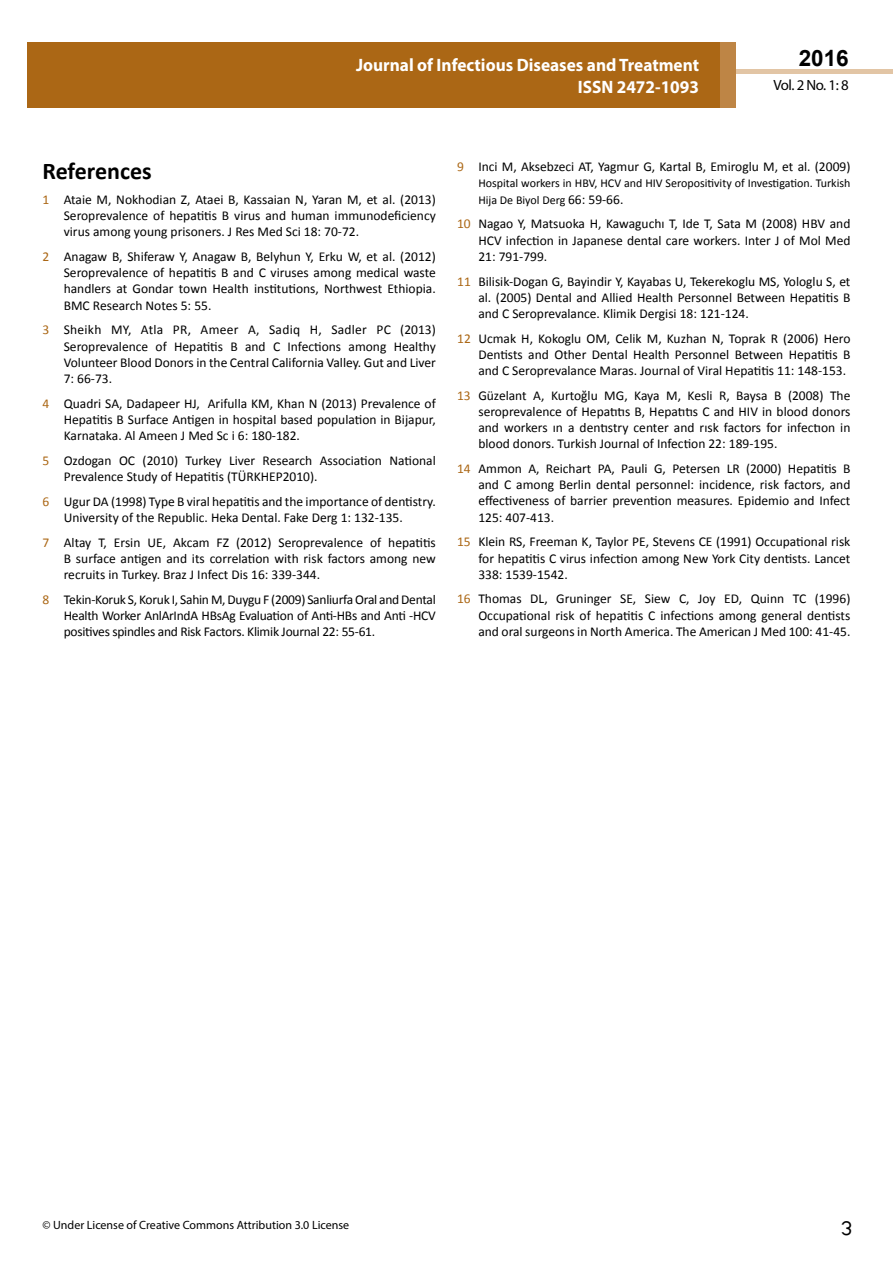
<style>
.page{position:relative;width:893px;height:1263px;background:#fff}
.page>*{position:absolute;margin:0;border:0;box-sizing:border-box;transform-origin:0 0}
.t1{font:25.5px "Tunga";color:#000}
.t2{font:700 24px "Calibri";color:#000}
.t3{font:700 22.5px "Arial";color:#000}
.t4{font:700 18px/21.6px "Myriad Pro";color:#fff;text-align:right;scale:.96 1}
.t5{font:14.85px "Myriad Pro";color:#000}
.t6{font:13.5px/16.2px "Calibri";color:#000;text-align:justify}
.t7{font:12px/16.2px "Calibri";color:#000}
.t8{font:12px "Myriad Pro";color:#000}
.s1{color:#ab6715}
.s2{font-size:13.5px}
</style>
<div class="page">
<div style="left:27px;top:42px;width:694px;height:66px;background:#ab6715"></div>
<div style="left:736px;top:69px;width:157px;height:5px;background:#e2c5a5"></div>
<div style="left:720px;top:43px;width:16px;height:65px;background:#be8545"></div>
<h3 class="t4" style="left:356px;top:54px;width:359px">Journal of Infectious Diseases and Treatment<br>ISSN 2472-1093</h3>
<h3 class="t3" style="left:799px;top:43px;width:52px">2016</h3>
<p class="t5" style="left:773px;top:76px;width:77px">Vol. 2 No. 1: 8</p>
<h2 class="t2" style="left:43px;top:156px;width:111px">References</h2>
<p class="t6" style="left:64px;top:191px;width:374px;text-indent:-21px"><span class="s1">1</span> Ataie M, Nokhodian Z, Ataei B, Kassaian N, Yaran M, et al. (2013)<br>Seroprevalence of hepatitis B virus and human immunodeficiency virus among young prisoners. J Res Med Sci 18: 70-72.</p>
<p class="t6" style="left:64px;top:248px;width:374px;text-indent:-21px"><span class="s1">2</span> Anagaw B, Shiferaw Y, Anagaw B, Belyhun Y, Erku W, et al. (2012)<br>Seroprevalence of hepatitis B and C viruses among medical waste handlers at Gondar town Health institutions, Northwest Ethiopia.<br>BMC Research Notes 5: 55.</p>
<p class="t6" style="left:64px;top:322px;width:374px;text-indent:-21px"><span class="s1">3</span> Sheikh MY, Atla PR, Ameer A, Sadiq H, Sadler PC (2013)<br>Seroprevalence of Hepatitis B and C Infections among Healthy Volunteer Blood Donors in the Central California Valley. Gut and Liver 7: 66-73.</p>
<p class="t6" style="left:64px;top:395px;width:374px;text-indent:-21px"><span class="s1">4</span> Quadri SA, Dadapeer HJ, Arifulla KM, Khan N (2013) Prevalence of Hepatitis B Surface Antigen in hospital based population in Bijapur, Karnataka. Al Ameen J Med Sc i 6: 180-182.</p>
<p class="t6" style="left:64px;top:452px;width:374px;text-indent:-21px"><span class="s1">5</span> Ozdogan OC (2010) Turkey Liver Research Association National<br>Prevalence Study of Hepatitis (TÜRKHEP2010).</p>
<p class="t6" style="left:64px;top:493px;width:374px;text-indent:-21px"><span class="s1">6</span> Ugur DA (1998) Type B viral hepatitis and the importance of dentistry.<br>University of the Republic. Heka Dental. Fake Derg 1: 132-135.</p>
<p class="t6" style="left:64px;top:534px;width:374px;text-indent:-21px"><span class="s1">7</span> Altay T, Ersin UE, Akcam FZ (2012) Seroprevalence of hepatitis B surface antigen and its correlation with risk factors among new recruits in Turkey. Braz J Infect Dis 16: 339-344.</p>
<p class="t6" style="left:64px;top:591px;width:374px;text-indent:-21px"><span class="s1">8</span> Tekin-Koruk S, Koruk I, Sahin M, Duygu F (2009) Sanliurfa Oral and Dental Health Worker AnlArIndA HBsAg Evaluation of Anti-HBs and Anti -HCV positives spindles and Risk Factors. Klimik Journal 22: 55-61.</p>
<p class="t6" style="left:457px;top:159px;width:395px"><span class="s1">9</span> Inci M, Aksebzeci AT, Yagmur G, Kartal B, Emiroglu M, et al. (2009)</p>
<p class="t7" style="left:478px;top:175px;width:374px">Hospital workers in HBV, HCV and HIV Seropositivity of Investigation. Turkish<br>Hija De Biyol Derg <span class="s2">66: 59-66.</span></p>
<p class="t6" style="left:478px;top:216px;width:374px;text-indent:-21px"><span class="s1">10</span> Nagao Y, Matsuoka H, Kawaguchı T, Ide T, Sata M (2008) HBV and HCV infection in Japanese dental care workers. Inter J of Mol Med 21: 791-799.</p>
<p class="t6" style="left:478px;top:273px;width:374px;text-indent:-21px"><span class="s1">11</span> Bilisik-Dogan G, Bayindir Y, Kayabas U, Tekerekoglu MS, Yologlu S, et al. (2005) Dental and Allied Health Personnel Between Hepatitis B and C Seroprevalance. Klimik Dergisi 18: 121-124.</p>
<p class="t6" style="left:478px;top:330px;width:374px;text-indent:-21px"><span class="s1">12</span> Ucmak H, Kokoglu OM, Celik M, Kuzhan N, Toprak R (2006) Hero Dentists and Other Dental Health Personnel Between Hepatitis B and C Seroprevalance Maras. Journal of Viral Hepatitis 11: 148-153.</p>
<p class="t6" style="left:478px;top:387px;width:374px;text-indent:-21px"><span class="s1">13</span> Güzelant A, Kurtoğlu MG, Kaya M, Kesli R, Baysa B (2008) The seroprevalence of Hepatıtıs B, Hepatıtıs C and HIV in blood donors and workers ın a dentıstry center and rısk factors for infectıon in blood donors. Turkish Journal of Infection 22: 189-195.</p>
<p class="t6" style="left:478px;top:460px;width:374px;text-indent:-21px"><span class="s1">14</span> Ammon A, Reichart PA, Pauli G, Petersen LR (2000) Hepatitis B and C among Berlin dental personnel: incidence, risk factors, and effectiveness of barrier prevention measures. Epidemio and Infect 125: 407-413.</p>
<p class="t6" style="left:478px;top:534px;width:374px;text-indent:-21px"><span class="s1">15</span> Klein RS, Freeman K, Taylor PE, Stevens CE (1991) Occupational risk for hepatitis C virus infection among New York City dentists. Lancet 338: 1539-1542.</p>
<p class="t6" style="left:478px;top:591px;width:374px;text-indent:-21px"><span class="s1">16</span> Thomas DL, Gruninger SE, Siew C, Joy ED, Quinn TC (1996)<br>Occupational risk of hepatitis C infections among general dentists and oral surgeons in North America. The American J Med 100: 41-45.</p>
<p class="t8" style="left:43px;top:1218px;width:308px">© Under License of Creative Commons Attribution 3.0 License</p>
<h1 class="t1" style="left:841px;top:1211px;width:13px">3</h1>
</div>
